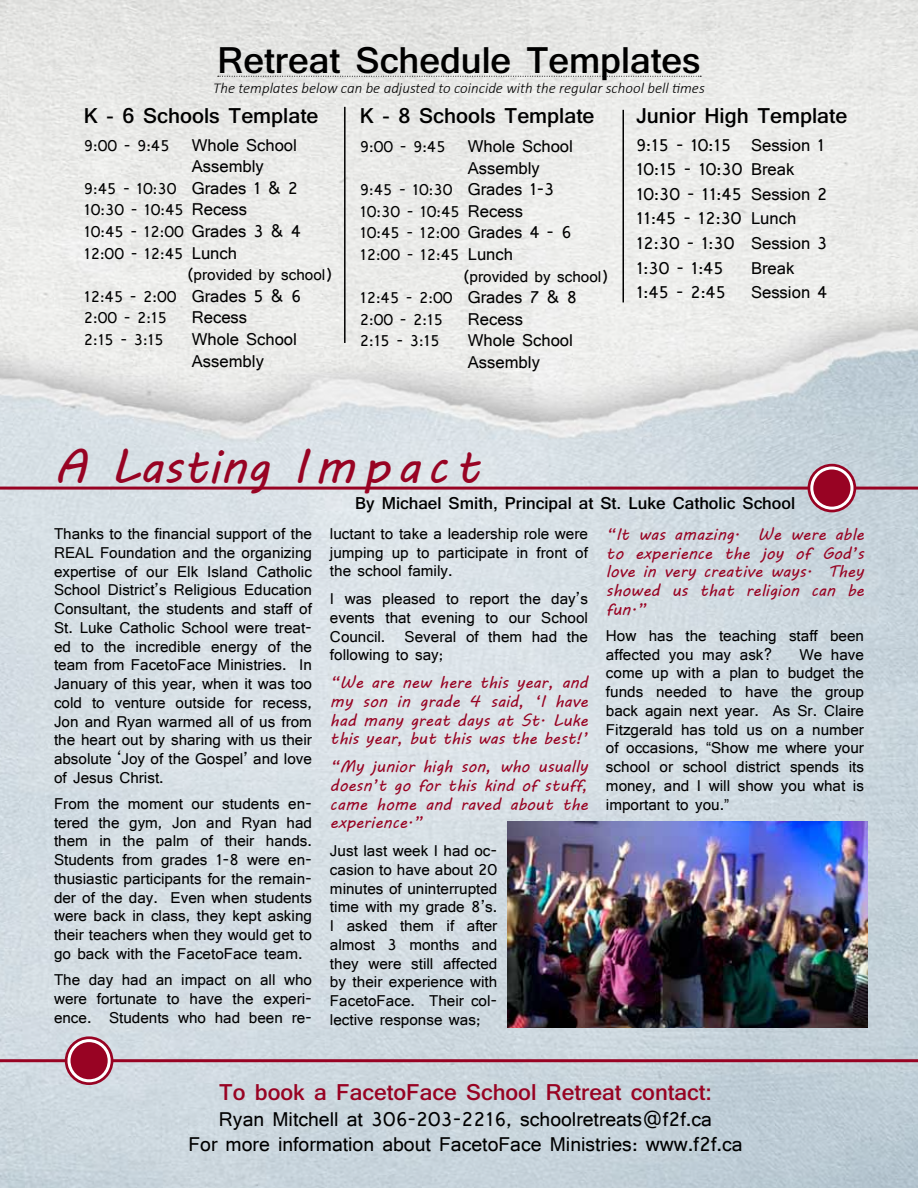
<style>
.page{position:relative;width:918px;height:1188px;background:#fff}
.page>*{position:absolute;margin:0;border:0;box-sizing:border-box;transform-origin:0 0}
.t1{font:48px "MV Boli";color:#980323}
.t2{font:700 39px "Shruti";color:#000}
.t3{font:700 24px "Shruti";color:#980323}
.t4{font:700 22.5px "Shruti";color:#000}
.t5{font:21px/25.2px "Shruti";color:#000;text-align:center}
.t6{font:18px/24.6px "Shruti";color:#000}
.t7{font:700 18px "Shruti";color:#000}
.t8{font:16.5px/18.8px "Shruti";color:#000;text-align:justify}
.t9{font:16.5px/18.8px "MV Boli";color:#980323;text-align:justify}
.t10{font:italic 300 15px "Calibri";color:#000}
.s1{font-size:16.5px}
.s2{font-size:18px}
</style>
<div class="page">
<img style="left:0;top:0;width:918px;height:1188px">
<hr style="left:0;top:487px;width:918px;height:3px;background:#980323">
<svg style="left:809px;top:465px;width:46px;height:46px"></svg>
<div style="left:808px;top:464px;width:48px;height:48px;border:3px solid #980323;border-radius:50%"></div>
<div style="left:812px;top:468px;width:40px;height:40px;background:#980323;border-radius:50%"></div>
<div style="left:811px;top:467px;width:42px;height:42px;border:2px solid #fff;border-radius:50%"></div>
<hr style="left:0;top:1059px;width:918px;height:3px;background:#980323">
<svg style="left:66px;top:1038px;width:46px;height:46px"></svg>
<div style="left:65px;top:1036px;width:48px;height:49px;border:3px solid #980323;border-radius:50%"></div>
<div style="left:69px;top:1041px;width:40px;height:39px;background:#980323;border-radius:50%"></div>
<div style="left:68px;top:1040px;width:42px;height:42px;border:2px solid #fff;border-radius:50%"></div>
<img style="left:508px;top:822px;width:360px;height:206px">
<svg style="left:218px;top:76px;width:483px;height:1px"></svg>
<hr style="left:344px;top:107px;width:2px;height:236px;background:#000">
<hr style="left:622px;top:110px;width:2px;height:192px;background:#000">
<h2 class="t2" style="left:217px;top:37px;width:485px">Retreat Schedule Templates</h2>
<p class="t10" style="left:213px;top:78px;width:493px">The templates below can be adjusted to coincide with the regular school bell times</p>
<h3 class="t4" style="left:84px;top:102px;width:236px">K - 6 Schools Template</h3>
<p class="t6" style="left:192px;top:134px;width:107px;line-height:21.6px;text-indent:-108px"><span class="s1">9:00 - 9:45</span> Whole School<br>Assembly</p>
<p class="t8" style="left:84px;top:179px;width:216px">9:45 - 10:30 <span class="s2">Grades 1 &amp; 2</span></p>
<p class="t8" style="left:84px;top:200px;width:165px">10:30 - 10:45 <span class="s2">Recess</span></p>
<p class="t8" style="left:84px;top:222px;width:219px">10:45 - 12:00 <span class="s2">Grades 3 &amp; 4</span></p>
<p class="t8" style="left:84px;top:243px;width:155px">12:00 - 12:45 <span class="s2">Lunch</span></p>
<p class="t8" style="left:187px;top:265px;width:147px">(provided by school)</p>
<p class="t8" style="left:84px;top:287px;width:219px">12:45 - 2:00 <span class="s2">Grades 5 &amp; 6</span></p>
<p class="t8" style="left:84px;top:308px;width:85px">2:00 - 2:15</p>
<p class="t6" style="left:192px;top:305px;width:57px">Recess</p>
<p class="t8" style="left:84px;top:330px;width:82px">2:15 - 3:15</p>
<p class="t6" style="left:192px;top:328px;width:107px;line-height:21.6px">Whole School<br>Assembly</p>
<h3 class="t4" style="left:360px;top:102px;width:236px">K - 8 Schools Template</h3>
<p class="t6" style="left:468px;top:135px;width:107px;line-height:21.6px;text-indent:-108px"><span class="s1">9:00 - 9:45</span> Whole School<br>Assembly</p>
<p class="t8" style="left:360px;top:180px;width:196px">9:45 - 10:30 <span class="s2">Grades 1-3</span></p>
<p class="t8" style="left:360px;top:202px;width:165px">10:30 - 10:45 <span class="s2">Recess</span></p>
<p class="t8" style="left:360px;top:223px;width:213px">10:45 - 12:00 <span class="s2">Grades 4 - 6</span></p>
<p class="t8" style="left:360px;top:245px;width:155px">12:00 - 12:45 <span class="s2">Lunch</span></p>
<p class="t8" style="left:463px;top:267px;width:147px">(provided by school)</p>
<p class="t8" style="left:360px;top:288px;width:219px">12:45 - 2:00 <span class="s2">Grades 7 &amp; 8</span></p>
<p class="t8" style="left:360px;top:310px;width:85px">2:00 - 2:15</p>
<p class="t6" style="left:468px;top:306px;width:57px">Recess</p>
<p class="t8" style="left:360px;top:331px;width:82px">2:15 - 3:15</p>
<p class="t6" style="left:468px;top:329px;width:107px;line-height:21.6px">Whole School<br>Assembly</p>
<h3 class="t4" style="left:636px;top:102px;width:213px">Junior High Template</h3>
<p class="t6" style="left:636px;top:132px;width:193px">9:15 - 10:15 Session 1<br>10:15 - 10:30 Break<br>10:30 - 11:45 Session 2<br>11:45 - 12:30 Lunch<br>12:30 - 1:30 Session 3<br>1:30 - 1:45</p>
<p class="t6" style="left:751px;top:255px;width:45px">Break</p>
<p class="t6" style="left:636px;top:280px;width:92px">1:45 - 2:45</p>
<p class="t6" style="left:751px;top:280px;width:78px">Session 4</p>
<h1 class="t1" style="left:54px;top:434px;width:428px">A Lasting I m p a c t</h1>
<p class="t8" style="left:54px;top:524px;width:260px">Thanks to the financial support of the REAL Foundation and the organizing expertise of our Elk Island Catholic School District’s Religious Education Consultant, the students and staff of St. Luke Catholic School were treat&shy;ed to the incredible energy of the team from FacetoFace Ministries. In January of this year, when it was too cold to venture outside for recess, Jon and Ryan warmed all of us from the heart out by sharing with us their absolute ‘Joy of the Gospel’ and love of Jesus Christ.</p>
<p class="t8" style="left:54px;top:794px;width:260px">From the moment our students en&shy;tered the gym, Jon and Ryan had them in the palm of their hands.<br>Students from grades 1-8 were en&shy;thusiastic participants for the remain&shy;der of the day. Even when students were back in class, they kept asking their teachers when they would get to go back with the FacetoFace team.</p>
<p class="t8" style="left:54px;top:970px;width:260px">The day had an impact on all who were fortunate to have the experi&shy;ence. Students who had been re-</p>
<p class="t7" style="left:355px;top:493px;width:442px">By Michael Smith, Principal at St. Luke Catholic School</p>
<p class="t8" style="left:330px;top:524px;width:260px">luctant to take a leadership role were jumping up to participate in front of the school family.</p>
<p class="t8" style="left:330px;top:589px;width:260px">I was pleased to report the day’s events that evening to our School Council. Several of them had the following to say;</p>
<p class="t9" style="left:330px;top:673px;width:260px">“We are new here this year, and my son in grade 4 said, ‘I have had many great days at St. Luke this year, but this was the best!’</p>
<p class="t9" style="left:330px;top:757px;width:260px">“My junior high son, who usually doesn’t go for this kind of stuff, came home and raved about the experience.”</p>
<p class="t8" style="left:330px;top:841px;width:169px">Just last week I had oc&shy;casion to have about 20 minutes of uninterrupted time with my grade 8’s.<br>I asked them if after almost 3 months and they were still affected by their experience with FacetoFace. Their col&shy;lective response was;</p>
<p class="t9" style="left:606px;top:524px;width:260px">“It was amazing. We were able to experience the joy of God’s love in very creative ways. They showed us that religion can be fun.”</p>
<p class="t8" style="left:606px;top:626px;width:260px">How has the teaching staff been affected you may ask?</p>
<p class="t8" style="left:606px;top:645px;width:260px;text-indent:193px">We have come up with a plan to budget the funds needed to have the group back again next year. As Sr. Claire Fitzgerald has told us on a number of occasions, “Show me where your school or school district spends its money, and I will show you what is important to you.”</p>
<h3 class="t3" style="left:219px;top:1078px;width:494px">To book a FacetoFace School Retreat contact:</h3>
<p class="t5" style="left:188px;top:1106px;width:556px">Ryan Mitchell at 306-203-2216, schoolretreats@f2f.ca<br>For more information about FacetoFace Ministries: www.f2f.ca</p>
</div>
